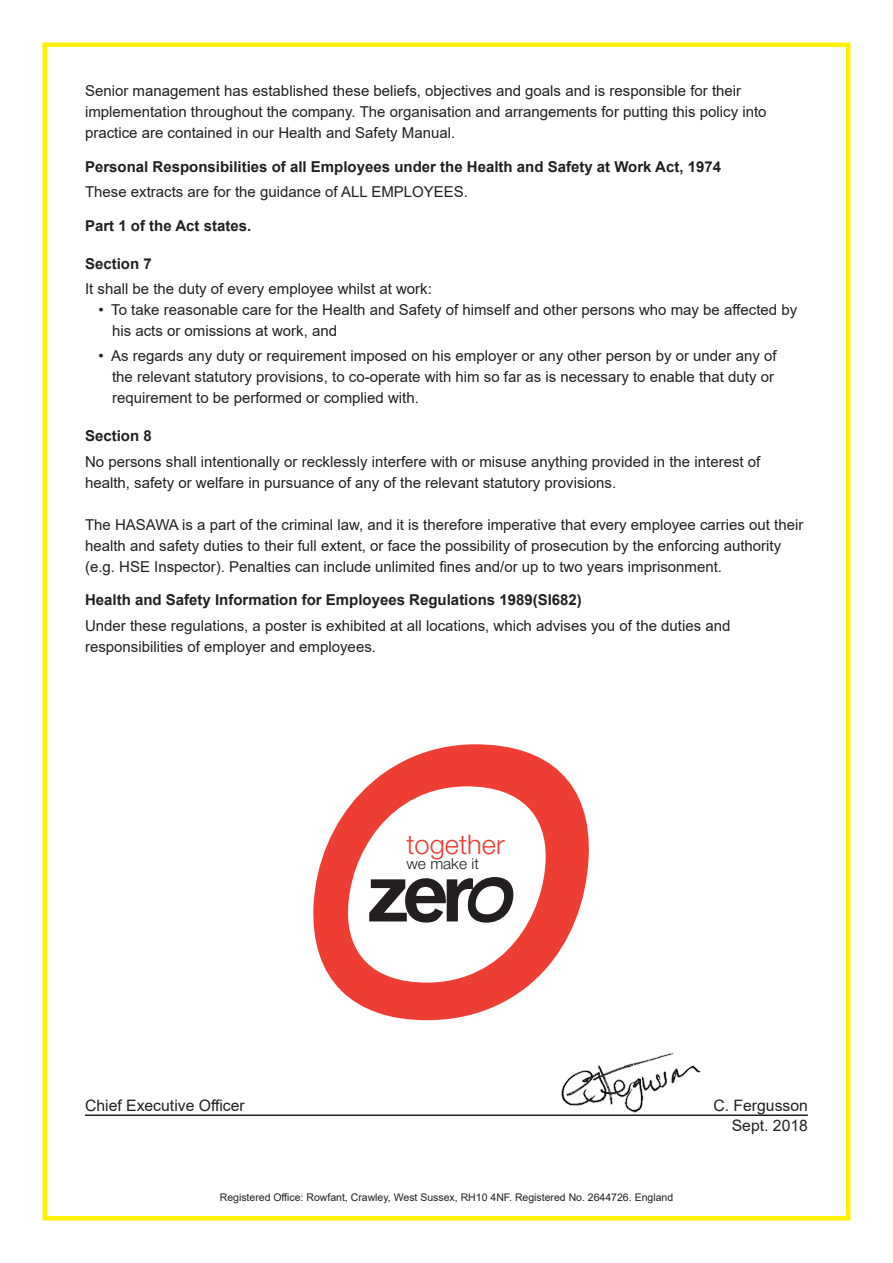
<style>
.page{position:relative;width:893px;height:1263px;background:#fff}
.page>*{position:absolute;margin:0;border:0;box-sizing:border-box;transform-origin:0 0}
.t1{font:300 27px "Helvetica Neue";color:#ee3e34}
.t2{font:15.75px "Arial";color:#231f20}
.t3{font:300 15.3px "Helvetica Neue";color:#231f20}
.Main_Text{font:15px/21px "Arial";color:#231f20}
.Bold_Title{font:700 15px "Arial";color:#231f20}
.t4{font:10.5px "Arial";color:#231f20}
</style>
<div class="page">
<div style="left:43px;top:43px;width:807px;height:1177px;border:4px solid #fff101"></div>
<hr style="left:85px;top:1114px;width:723px;height:2px;background:#231f20">
<svg style="left:313px;top:744px;width:276px;height:277px"></svg>
<svg style="left:369px;top:877px;width:145px;height:46px"></svg>
<img style="left:561px;top:1053px;width:140px;height:60px">
<p class="Main_Text" style="left:85px;top:80px;width:683px">Senior management has established these beliefs, objectives and goals and is responsible for their implementation throughout the company. The organisation and arrangements for putting this policy into practice are contained in our Health and Safety Manual.</p>
<p class="Bold_Title" style="left:85px;top:156px;width:638px">Personal Responsibilities of all Employees under the Health and Safety at Work Act, 1974</p>
<p class="Main_Text" style="left:85px;top:181px;width:384px">These extracts are for the guidance of ALL EMPLOYEES.</p>
<p class="Bold_Title" style="left:85px;top:215px;width:168px">Part 1 of the Act states.</p>
<p class="Bold_Title" style="left:85px;top:253px;width:68px">Section 7</p>
<p class="Main_Text" style="left:85px;top:278px;width:348px">It shall be the duty of every employee whilst at work:</p>
<p class="Main_Text" style="left:112px;top:299px;width:687px;text-indent:-14px">• To take reasonable care for the Health and Safety of himself and other persons who may be affected by his acts or omissions at work, and</p>
<p class="Main_Text" style="left:112px;top:345px;width:666px;text-indent:-14px">• As regards any duty or requirement imposed on his employer or any other person by or under any of the relevant statutory provisions, to co-operate with him so far as is necessary to enable that duty or requirement to be performed or complied with.</p>
<p class="Bold_Title" style="left:85px;top:425px;width:68px">Section 8</p>
<p class="Main_Text" style="left:85px;top:451px;width:677px">No persons shall intentionally or recklessly interfere with or misuse anything provided in the interest of health, safety or welfare in pursuance of any of the relevant statutory provisions.</p>
<p class="Main_Text" style="left:85px;top:514px;width:720px">The HASAWA is a part of the criminal law, and it is therefore imperative that every employee carries out their health and safety duties to their full extent, or face the possibility of prosecution by the enforcing authority (e.g. HSE Inspector). Penalties can include unlimited fines and/or up to two years imprisonment.</p>
<p class="Bold_Title" style="left:85px;top:589px;width:498px">Health and Safety Information for Employees Regulations 1989(SI682)</p>
<p class="Main_Text" style="left:85px;top:615px;width:647px">Under these regulations, a poster is exhibited at all locations, which advises you of the duties and</p>
<p class="Main_Text" style="left:85px;top:636px;width:292px">responsibilities of employer and employees.</p>
<p class="t1" style="left:406px;top:827px;width:100px">together</p>
<p class="t3" style="left:406px;top:854px;width:74px">we make it</p>
<p class="t2" style="left:85px;top:1095px;width:161px">Chief Executive Officer</p>
<p class="t2" style="left:713px;top:1095px;width:96px">C. Fergusson</p>
<p class="t2" style="left:732px;top:1114px;width:78px">Sept. 2018</p>
<p class="t4" style="left:220px;top:1190px;width:455px">Registered Office: Rowfant, Crawley, West Sussex, RH10 4NF. Registered No. 2644726. England</p>
</div>
